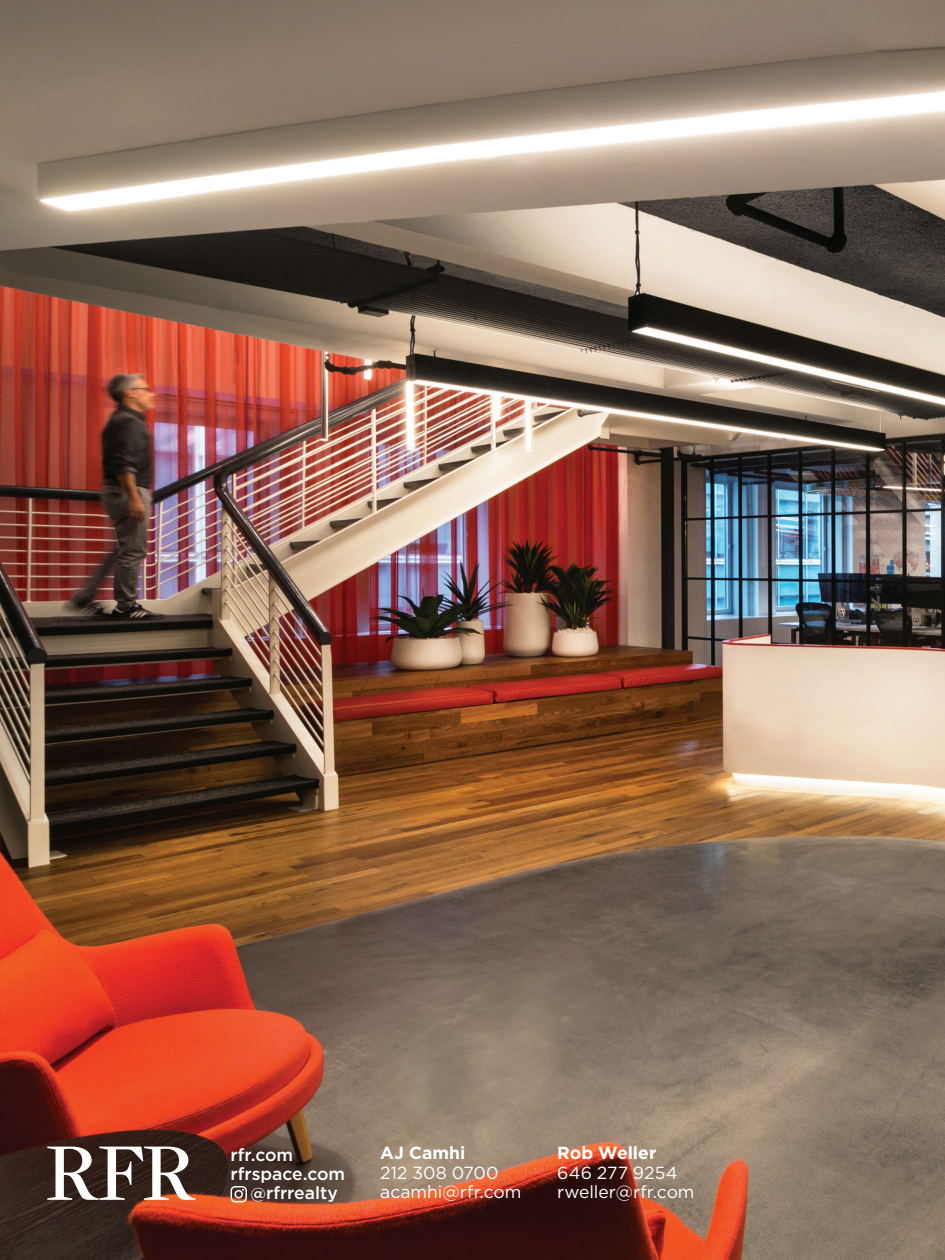
<style>
.page{position:relative;width:945px;height:1260px;background:#fff}
.page>*{position:absolute;margin:0;border:0;box-sizing:border-box;transform-origin:0 0}
.t1{font:17.5px "Gotham";color:#fff}
.t2{font:500 17.5px "Gotham";color:#fff}
.t3{font:700 17.5px "Gotham";color:#fff}
.s1{font-size:15.75px}
</style>
<div class="page">
<img style="left:0;top:0;width:945px;height:1260px">
<svg style="left:47px;top:1147px;width:148px;height:53px"></svg>
<svg style="left:230px;top:1186px;width:16px;height:16px"></svg>
<p class="t2" style="left:230px;top:1144px;width:64px">rfr.com</p>
<p class="t2" style="left:230px;top:1164px;width:116px">rfrspace.com</p>
<p class="t2" style="left:250px;top:1183px;width:89px"><span class="s1">@</span>rfrrealty</p>
<p class="t3" style="left:380px;top:1143px;width:87px">AJ Camhi</p>
<p class="t1" style="left:380px;top:1163px;width:120px">212 308 0700</p>
<p class="t1" style="left:380px;top:1182px;width:143px">acamhi@rfr.com</p>
<p class="t3" style="left:557px;top:1143px;width:101px">Rob Weller</p>
<p class="t1" style="left:557px;top:1163px;width:122px">646 277 9254</p>
<p class="t1" style="left:557px;top:1182px;width:139px">rweller@rfr.com</p>
</div>
